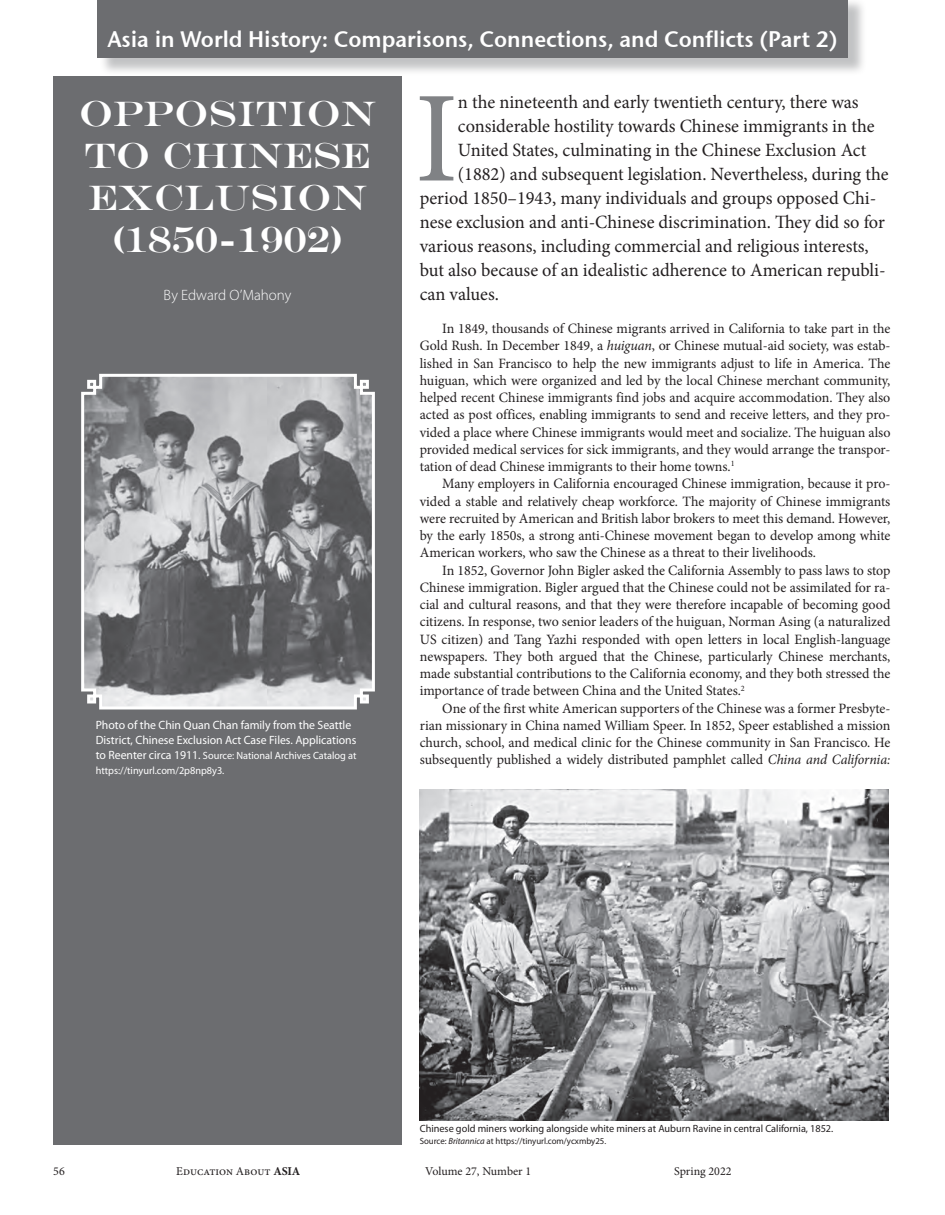
<style>
.page{position:relative;width:945px;height:1215px;background:#fff}
.page>*{position:absolute;margin:0;border:0;box-sizing:border-box;transform-origin:0 0}
.t1{font:129.45px "Minion Pro";color:#808285}
.t2{font:36px/42px "Engravers";color:#fff;text-align:center}
.t3{font:22.5px "Stone Sans Sem ITCTT Semi";color:#fff;scale:.96 1}
.t4{font:18.75px "Minion Pro";color:#231f20}
.t5{font:300 15px "Myriad Pro";color:#fff}
.t6{font:14.25px/17.2px "Minion Pro";color:#231f20;text-align:justify}
.t7{font:12px/15px "Myriad Pro";color:#fff}
.t8{font:12px "Minion Pro";color:#231f20}
.t9{font:10.5px "Myriad Pro";color:#231f20}
.t10{font:10.5px/15px "Myriad Pro";color:#fff}
.t11{font:9px "Myriad Pro";color:#231f20}
.s1{font-size:12px}
.s2{font-style:italic}
.s3{font-weight:700}
</style>
<div class="page">
<div style="left:100px;top:0;width:767px;height:77px;background:#808285;opacity:.48"></div>
<div style="left:97px;top:0;width:751px;height:58px;background:#6c6d70"></div>
<div style="left:53px;top:76px;width:349px;height:1068px;background:#6c6d70"></div>
<img style="left:420px;top:789px;width:469px;height:331px">
<svg style="left:81px;top:373px;width:294px;height:337px"></svg>
<h3 class="t3" style="left:107px;top:25px;width:762px">Asia in World History: Comparisons, Connections, and Conflicts (Part 2)</h3>
<h2 class="t2" style="left:79px;top:93px;width:299px">OPPOSITION<br>TO CHINESE<br>EXCLUSION (1850-1902)</h2>
<p class="t5" style="left:164px;top:286px;width:129px">By Edward O’Mahony</p>
<p class="t7" style="left:96px;top:717px;width:262px">Photo of the Chin Quan Chan family from the Seattle<br>District, Chinese Exclusion Act Case Files. Applications</p>
<p class="t10" style="left:96px;top:748px;width:262px"><span class="s1">to Reenter circa 1911.</span> Source: National Archives Catalog at https://tinyurl.com/2p8np8y3.</p>
<h1 class="t1" style="left:415px;top:52px;width:45px">I</h1>
<h3 class="t4" style="left:458px;top:90px;width:402px">n the nineteenth and early twentieth century, there was</h3>
<h3 class="t4" style="left:458px;top:114px;width:418px">considerable hostility towards Chinese immigrants in the</h3>
<h3 class="t4" style="left:458px;top:138px;width:410px">United States, culminating in the Chinese Exclusion Act</h3>
<h3 class="t4" style="left:458px;top:162px;width:432px">(1882) and subsequent legislation. Nevertheless, during the</h3>
<h3 class="t4" style="left:420px;top:186px;width:458px">period 1850–1943, many individuals and groups opposed Chi-</h3>
<h3 class="t4" style="left:420px;top:210px;width:467px">nese exclusion and anti-Chinese discrimination. They did so for</h3>
<h3 class="t4" style="left:420px;top:234px;width:451px">various reasons, including commercial and religious interests,</h3>
<h3 class="t4" style="left:420px;top:258px;width:467px">but also because of an idealistic adherence to American republi-</h3>
<h3 class="t4" style="left:420px;top:282px;width:81px">can values.</h3>
<p class="t6" style="left:420px;top:320px;width:472px;text-indent:22px">In 1849, thousands of Chinese migrants arrived in California to take part in the Gold Rush. In December 1849, a <span class="s2">huiguan</span>, or Chinese mutual-aid society, was estab&shy;lished in San Francisco to help the new immigrants adjust to life in America. The huiguan, which were organized and led by the local Chinese merchant community, helped recent Chinese immigrants find jobs and acquire accommodation. They also acted as post offices, enabling immigrants to send and receive letters, and they pro&shy;vided a place where Chinese immigrants would meet and socialize. The huiguan also provided medical services for sick immigrants, and they would arrange the transpor&shy;tation of dead Chinese immigrants to their home towns.<sup>1</sup></p>
<p class="t6" style="left:420px;top:475px;width:472px;text-indent:22px">Many employers in California encouraged Chinese immigration, because it pro&shy;vided a stable and relatively cheap workforce. The majority of Chinese immigrants were recruited by American and British labor brokers to meet this demand. However, by the early 1850s, a strong anti-Chinese movement began to develop among white American workers, who saw the Chinese as a threat to their livelihoods.</p>
<p class="t6" style="left:420px;top:561px;width:472px;text-indent:22px">In 1852, Governor John Bigler asked the California Assembly to pass laws to stop Chinese immigration. Bigler argued that the Chinese could not be assimilated for ra&shy;cial and cultural reasons, and that they were therefore incapable of becoming good citizens. In response, two senior leaders of the huiguan, Norman Asing (a naturalized US citizen) and Tang Yazhi responded with open letters in local English-language newspapers. They both argued that the Chinese, particularly Chinese merchants, made substantial contributions to the California economy, and they both stressed the importance of trade between China and the United States.<sup>2</sup></p>
<p class="t6" style="left:420px;top:699px;width:472px;text-indent:22px">One of the first white American supporters of the Chinese was a former Presbyte&shy;rian missionary in China named William Speer. In 1852, Speer established a mission church, school, and medical clinic for the Chinese community in San Francisco. He subsequently published a widely distributed pamphlet called <span class="s2">China and California:</span></p>
<p class="t9" style="left:420px;top:1122px;width:415px">Chinese gold miners working alongside white miners at Auburn Ravine in central California, 1852.</p>
<p class="t11" style="left:420px;top:1136px;width:188px">Source: <span class="s2">Britannica</span> at https://tinyurl.com/ycxmby25.</p>
<p class="t8" style="left:53px;top:1163px;width:13px">56</p>
<p class="t8" style="left:176px;top:1163px;width:125px">Education About <span class="s3">ASIA</span></p>
<p class="t8" style="left:425px;top:1163px;width:107px">Volume 27, Number 1</p>
<p class="t8" style="left:674px;top:1163px;width:59px">Spring 2022</p>
</div>
